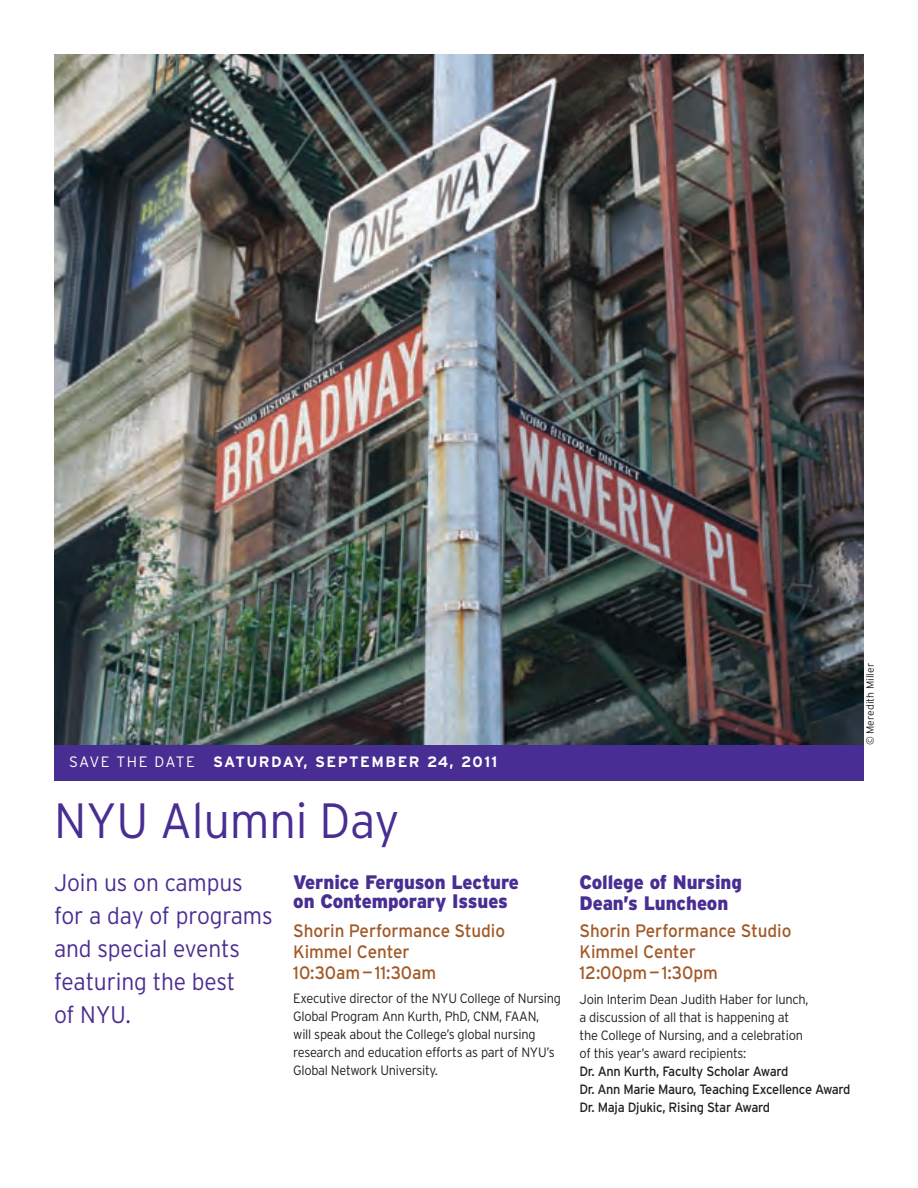
<style>
.page{position:relative;width:918px;height:1188px;background:#fff}
.page>*{position:absolute;margin:0;border:0;box-sizing:border-box;transform-origin:0 0}
.t1{font:300 49.5px "Interstate";letter-spacing:-.005em;color:#482e92;scale:.95 1}
.t2{font:300 24px/33px "Interstate";letter-spacing:-.005em;color:#482e92;scale:.95 1}
.t3{font:900 19.5px/19.5px "Interstate";letter-spacing:-.005em;color:#482e92;scale:.95 1}
.t4{font:18px/21px "Interstate";letter-spacing:-.005em;color:#a15927;scale:.95 1}
.t5{font:700 15px "Interstate";letter-spacing:.1em;color:#fff}
.t6{font:300 13.5px/18px "Interstate";letter-spacing:-.02em;color:#231f20;scale:.95 1}
.t7{font:13.5px/18px "Interstate";letter-spacing:-.025em;color:#231f20;scale:.95 1}
.t8{font:300 10.5px "Interstate";color:#231f20}
.s1{font-weight:300}
</style>
<div class="page">
<img style="left:54px;top:54px;width:810px;height:691px">
<div style="left:54px;top:745px;width:810px;height:36px;background:#482e92"></div>
<p class="t5" style="left:69px;top:754px;width:430px"><span class="s1">SAVE THE DATE</span> SATURDAY, SEPTEMBER 24, 2011</p>
<h1 class="t1" style="left:54px;top:793px;width:365px">NYU Alumni Day</h1>
<h2 class="t2" style="left:54px;top:866px;width:232px">Join us on campus for a day of programs and special events featuring the best<br>of NYU.</h2>
<h3 class="t3" style="left:580px;top:871px;width:173px;line-height:21px">College of Nursing<br>Dean’s Luncheon</h3>
<h3 class="t3" style="left:293px;top:872px;width:239px">Vernice Ferguson Lecture on Contemporary Issues</h3>
<h3 class="t4" style="left:293px;top:920px;width:225px">Shorin Performance Studio<br>Kimmel Center<br>10:30am — 11:30am</h3>
<p class="t6" style="left:293px;top:989px;width:283px">Executive director of the NYU College of Nursing Global Program Ann Kurth, PhD, CNM, FAAN,<br>will speak about the College’s global nursing research and education efforts as part of NYU’s Global Network University.</p>
<h3 class="t4" style="left:580px;top:920px;width:225px">Shorin Performance Studio<br>Kimmel Center<br>12:00pm — 1:30pm</h3>
<p class="t6" style="left:580px;top:990px;width:243px">Join Interim Dean Judith Haber for lunch, a discussion of all that is happening at the College of Nursing, and a celebration of this year’s award recipients:</p>
<p class="t7" style="left:580px;top:1062px;width:287px">Dr. Ann Kurth, Faculty Scholar Award<br>Dr. Ann Marie Mauro, Teaching Excellence Award<br>Dr. Maja Djukic, Rising Star Award</p>
<p class="t8" style="left:864px;top:745px;width:84px;rotate:-90deg">© Meredith Miller</p>
</div>
